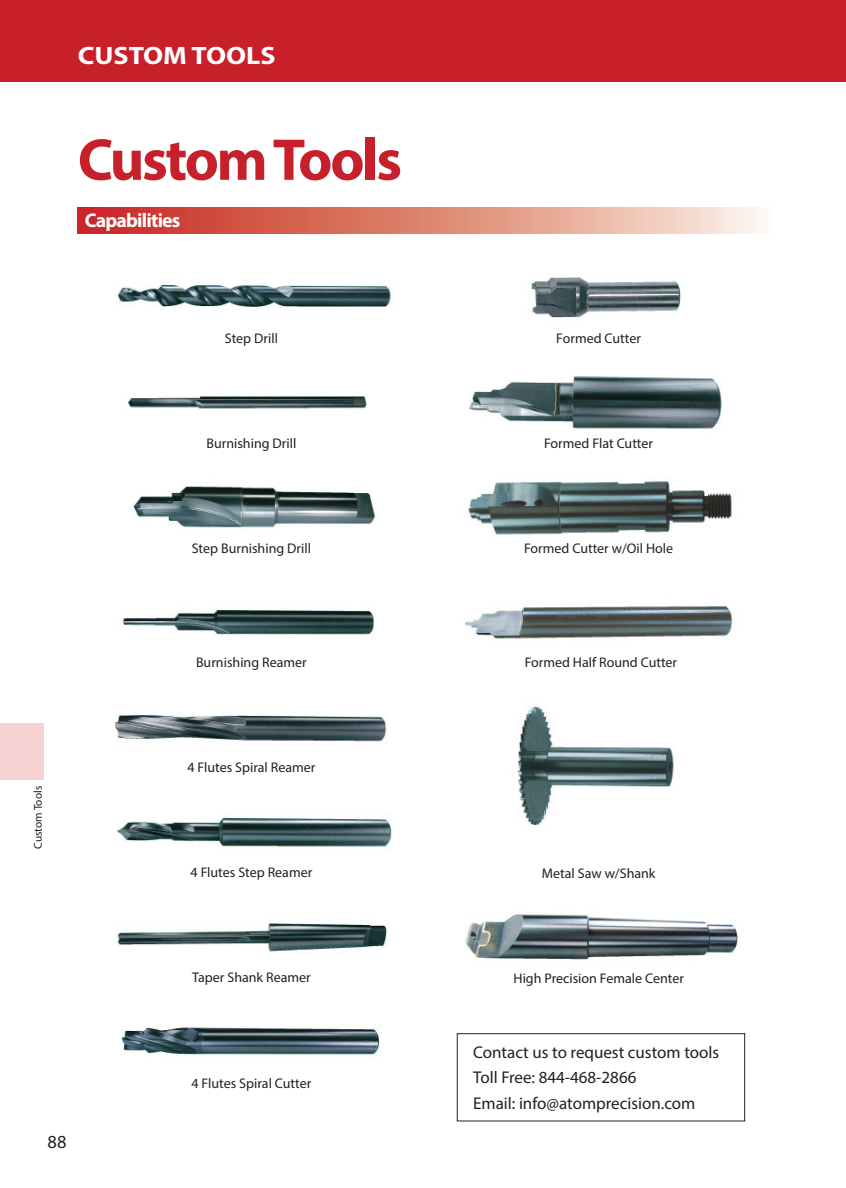
<style>
.page{position:relative;width:846px;height:1188px;background:#fff}
.page>*{position:absolute;margin:0;border:0;box-sizing:border-box;transform-origin:0 0}
.t1{font:700 59.6px "Myriad Pro";letter-spacing:-.04em;color:#c8202b}
.t2{font:700 25.2px "Myriad Pro";color:#fff;scale:1.11 1}
.t3{font:700 19.8px "Myriad Pro";letter-spacing:-.04em;color:#fff}
.t4{font:18.4px "Myriad Pro";color:#231f20}
.t5{font:17px "Myriad Pro";color:#231f20}
.t6{font:14px "Myriad Pro";color:#231f20}
.t7{font:11.4px "Myriad Pro";color:#231f20}
</style>
<div class="page">
<div style="left:0;top:724px;width:44px;height:56px;background:#f6d2d3"></div>
<div style="left:0;top:0;width:846px;height:82px;background:#c8202b"></div>
<img style="left:117px;top:285px;width:274px;height:22px">
<img style="left:121px;top:1027px;width:259px;height:28px">
<img style="left:117px;top:923px;width:270px;height:29px">
<img style="left:127px;top:396px;width:240px;height:13px">
<img style="left:133px;top:486px;width:243px;height:42px">
<img style="left:531px;top:277px;width:150px;height:41px">
<img style="left:115px;top:715px;width:272px;height:27px">
<img style="left:117px;top:817px;width:275px;height:30px">
<img style="left:122px;top:610px;width:253px;height:25px">
<img style="left:464px;top:606px;width:269px;height:33px">
<img style="left:469px;top:376px;width:253px;height:53px">
<img style="left:517px;top:706px;width:157px;height:119px">
<img style="left:468px;top:481px;width:264px;height:54px">
<img style="left:465px;top:914px;width:273px;height:46px">
<svg style="left:78px;top:208px;width:682px;height:25px;background:#de8677"></svg>
<div style="left:457px;top:1033px;width:288px;height:88px;border:1px solid #231f20"></div>
<p class="t2" style="left:78px;top:39px;width:180px">CUSTOM TOOLS</p>
<p class="t1" style="left:78px;top:121px;width:326px">Custom Tools</p>
<p class="t3" style="left:85px;top:207px;width:97px">Capabilities</p>
<p class="t7" style="left:31px;top:849px;width:64px;rotate:-90deg">Custom Tools</p>
<h3 class="t4" style="left:48px;top:1130px;width:20px">88</h3>
<p class="t6" style="left:225px;top:329px;width:55px">Step Drill</p>
<p class="t6" style="left:206px;top:435px;width:91px">Burnishing Drill</p>
<p class="t6" style="left:192px;top:540px;width:121px">Step Burnishing Drill</p>
<p class="t6" style="left:196px;top:654px;width:112px">Burnishing Reamer</p>
<p class="t6" style="left:187px;top:759px;width:130px">4 Flutes Spiral Reamer</p>
<p class="t6" style="left:191px;top:864px;width:123px">4 Flutes Step Reamer</p>
<p class="t6" style="left:192px;top:969px;width:120px">Taper Shank Reamer</p>
<p class="t6" style="left:191px;top:1074px;width:121px">4 Flutes Spiral Cutter</p>
<p class="t6" style="left:556px;top:330px;width:86px">Formed Cutter</p>
<p class="t6" style="left:544px;top:435px;width:110px">Formed Flat Cutter</p>
<p class="t6" style="left:524px;top:540px;width:151px">Formed Cutter w/Oil Hole</p>
<p class="t6" style="left:525px;top:654px;width:154px">Formed Half Round Cutter</p>
<p class="t6" style="left:542px;top:864px;width:115px">Metal Saw w/Shank</p>
<p class="t6" style="left:513px;top:969px;width:172px">High Precision Female Center</p>
<p class="t5" style="left:473px;top:1041px;width:248px">Contact us to request custom tools</p>
<p class="t5" style="left:473px;top:1067px;width:165px">Toll Free: 844-468-2866</p>
<p class="t5" style="left:473px;top:1092px;width:224px">Email: info@atomprecision.com</p>
</div>
